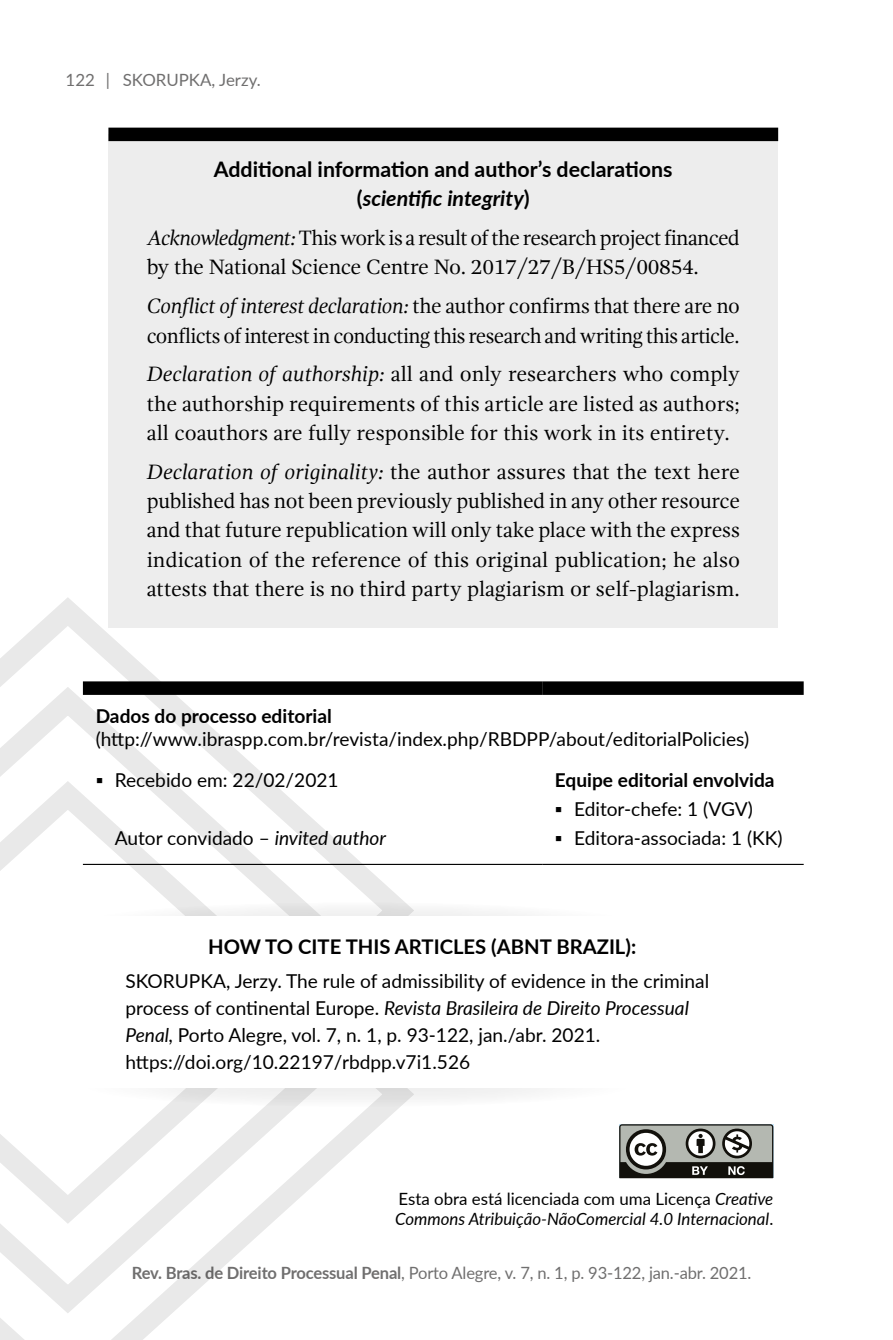
<style>
.page{position:relative;width:893px;height:1340px;background:#fff}
.page>*{position:absolute;margin:0;border:0;box-sizing:border-box;transform-origin:0 0}
.t1{font:21.38px/29.2px "Gandhi Serif";letter-spacing:-.015em;color:#000}
.t2{font:700 21.38px/29.2px "Lato";color:#000;text-align:center}
.t3{font:700 20.25px "Lato";color:#000}
.t4{font:19.12px/27px "Lato";color:#000}
.t5{font:700 19.12px "Lato";color:#000}
.t6{font:16.88px "Lato";letter-spacing:-.01em;color:#706f6f}
.t7{font:italic 16.88px/20.2px "Lato";color:#000}
.s1{font-style:italic}
.s2{font-style:normal}
.s3{font-weight:700}
</style>
<div class="page">
<svg style="left:0;top:597px;width:416px;height:75px"></svg>
<svg style="left:0;top:672px;width:254px;height:94px"></svg>
<svg style="left:0;top:766px;width:404px;height:573px"></svg>
<svg style="left:79px;top:902px;width:557px;height:42px;fill:#f5f5f5"></svg>
<svg style="left:79px;top:1064px;width:557px;height:43px;fill:#f5f5f5"></svg>
<div style="left:76px;top:916px;width:560px;height:171px;background:#fff"></div>
<div style="left:108px;top:134px;width:670px;height:493px;background:#ededed"></div>
<div style="left:108px;top:128px;width:670px;height:13px;background:#000"></div>
<div style="left:83px;top:681px;width:459px;height:14px;background:#000"></div>
<div style="left:542px;top:681px;width:262px;height:14px;background:#000"></div>
<hr style="left:83px;top:863px;width:459px;height:2px;background:#000">
<hr style="left:542px;top:863px;width:262px;height:2px;background:#000">
<svg style="left:619px;top:1124px;width:155px;height:54px;background:#7d7e7a"></svg>
<p class="t6" style="left:66px;top:67px;width:79px">122 | Skorupka</p>
<p class="t6" style="left:211px;top:67px;width:51px">, Jerzy.</p>
<p class="t2" style="left:214px;top:154px;width:460px">Additional information and author’s declarations (<span class="s1">scientific integrity</span>)</p>
<p class="t1" style="left:147px;top:223px;width:595px"><span class="s1">Acknowledgment:</span> This work is a result of the research project financed by the National Science Centre No. 2017/27/B/HS5/00854.</p>
<p class="t1" style="left:147px;top:291px;width:595px"><span class="s1">Conflict of interest declaration:</span> the author confirms that there are no conflicts of interest in conducting this research and writing this article.</p>
<p class="t1" style="left:147px;top:359px;width:595px;text-align:justify"><span class="s1">Declaration of authorship:</span> all and only researchers who comply the authorship requirements of this article are listed as authors; all coauthors are fully responsible for this work in its entirety.</p>
<p class="t1" style="left:147px;top:457px;width:595px;text-align:justify"><span class="s1">Declaration of originality:</span> the author assures that the text here published has not been previously published in any other resource and that future republication will only take place with the express indication of the reference of this original publication; he also attests that there is no third party plagiarism or self-plagiarism.</p>
<p class="t5" style="left:96px;top:701px;width:238px">Dados do processo editorial</p>
<p class="t4" style="left:96px;top:724px;width:655px">(http://www.ibraspp.com.br/revista/index.php/RBDPP/about/editorialPolicies)</p>
<p class="t4" style="left:96px;top:765px;width:244px">▪ Recebido em: 22/02/2021</p>
<p class="t5" style="left:555px;top:765px;width:221px">Equipe editorial envolvida</p>
<p class="t4" style="left:555px;top:794px;width:200px">▪ Editor-chefe: 1 (VGV)</p>
<p class="t4" style="left:555px;top:824px;width:229px">▪ Editora-associada: 1 (KK)</p>
<p class="t4" style="left:115px;top:824px;width:273px">Autor convidado – <span class="s1">invited author</span></p>
<p class="t3" style="left:208px;top:932px;width:19px">HOW</p>
<p class="t3" style="left:265px;top:932px;width:187px">TO CITE TH IS ARTICLES</p>
<p class="t3" style="left:491px;top:932px;width:34px">(ABNT</p>
<p class="t3" style="left:556px;top:932px;width:81px">BRAZIL):</p>
<p class="t4" style="left:125px;top:966px;width:585px">SKORUPKA, Jerzy. The rule of admissibility of evidence in the criminal process of continental Europe. <span class="s1">Revista Brasileira de Direito Processual Penal,</span> Porto Alegre, vol. 7, n. 1, p. 93-122, jan./abr. 2021. https://doi.org/10.22197/rbdpp.v7i1.526</p>
<p class="t7" style="left:395px;top:1187px;width:380px"><span class="s2">Esta obra está licenciada com uma Licença</span> Creative<br>Commons Atribuição-NãoComercial 4.0 Internacional<span class="s2">.</span></p>
<p class="t6" style="left:132px;top:1260px;width:621px"><span class="s3">Rev. Bras. de Direito Processual Penal</span>, Porto Alegre, v. 7, n. 1, p. 93-122, jan.-abr. 2021.</p>
</div>
